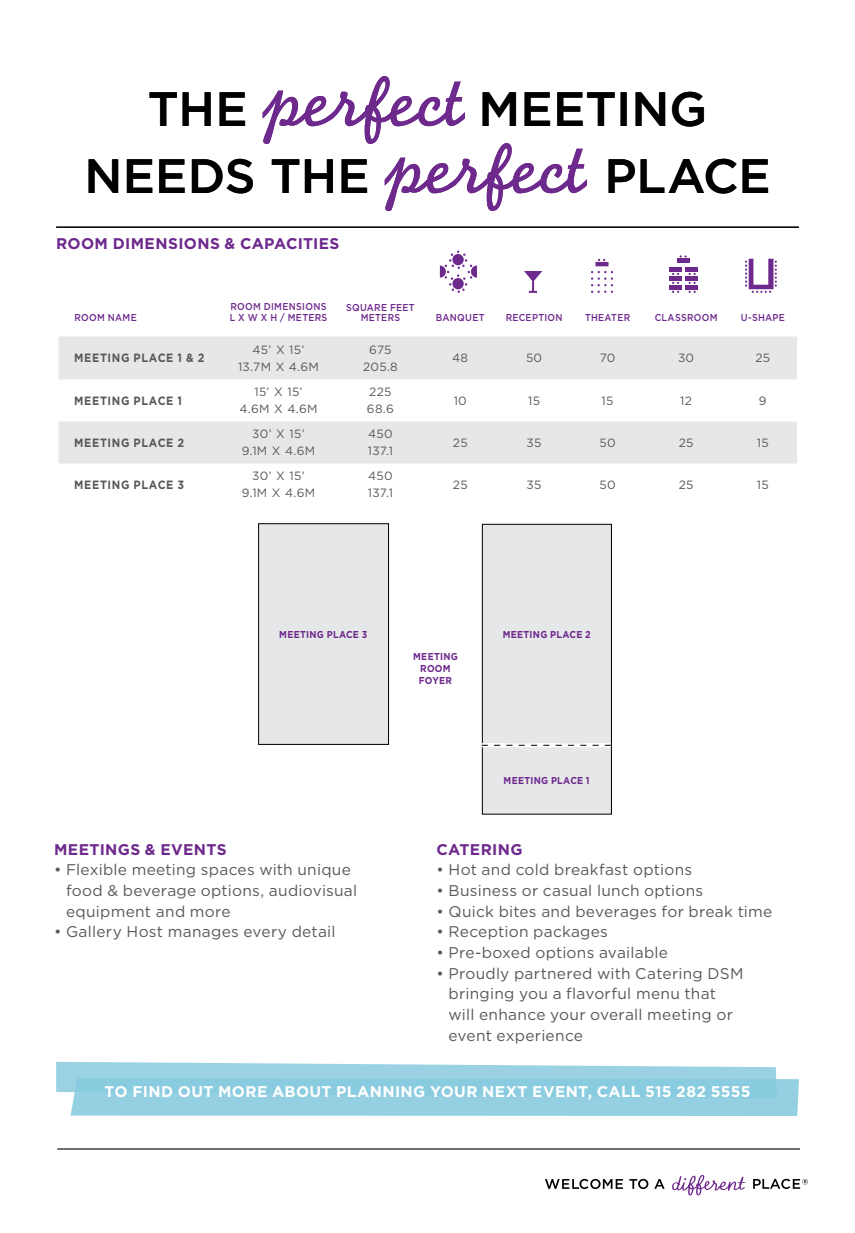
<style>
.page{position:relative;width:855px;height:1233px;background:#fff}
.page>*{position:absolute;margin:0;border:0;box-sizing:border-box;transform-origin:0 0}
.t1{font:500 48.2px/67px "Gotham";letter-spacing:.005em;color:#000;text-align:center}
.t2{font:15.4px/20.6px "Gotham";letter-spacing:.015em;color:#58595b}
.Event_Phone{font:700 15.4px "Gotham";letter-spacing:.025em;color:#fff}
.Subhead_1{font:700 15.4px "Gotham";letter-spacing:.025em;color:#6e298d}
.t3{font:12px/17.2px "Gotham";letter-spacing:.025em;color:#58595b;text-align:center}
.t4{font:700 12px "Gotham";letter-spacing:.06em;color:#58595b;scale:.9 1}
.t5{font:500 10px/11px "Gotham";letter-spacing:.035em;color:#6e298d;scale:.9 1}
.t6{font:700 10px/12px "Gotham";letter-spacing:.035em;color:#6e298d;text-align:center;scale:.9 1}
.s1{font-family:"Monoline Script";font-weight:400;font-size:74px;color:#6e298d}
</style>
<div class="page">
<hr style="left:57px;top:1148px;width:743px;height:2px;background:#000">
<svg style="left:672px;top:1175px;width:74px;height:21px"></svg>
<svg style="left:753px;top:1179px;width:55px;height:10px"></svg>
<svg style="left:545px;top:1179px;width:78px;height:10px"></svg>
<svg style="left:629px;top:1179px;width:19px;height:10px"></svg>
<svg style="left:654px;top:1179px;width:11px;height:10px"></svg>
<svg style="left:56px;top:1062px;width:743px;height:54px;background:#99d2e3"></svg>
<svg style="left:59px;top:337px;width:738px;height:127px;fill:#e6e7e8"></svg>
<div style="left:259px;top:524px;width:130px;height:220px;background:#e6e7e8"></div>
<div style="left:258px;top:523px;width:131px;height:222px;border:1px solid #000"></div>
<div style="left:482px;top:524px;width:129px;height:290px;background:#e6e7e8"></div>
<div style="left:482px;top:524px;width:130px;height:290px;border:1px solid #000"></div>
<svg style="left:482px;top:743px;width:129px;height:4px"></svg>
<hr style="left:595px;top:262px;width:14px;height:4px;background:#6e298d">
<svg style="left:591px;top:271px;width:22px;height:22px"></svg>
<svg style="left:745px;top:259px;width:32px;height:34px"></svg>
<svg style="left:680px;top:255px;width:7px;height:3px"></svg>
<hr style="left:677px;top:259px;width:13px;height:4px;background:#6e298d">
<hr style="left:669px;top:268px;width:13px;height:4px;background:#6e298d">
<hr style="left:669px;top:277px;width:13px;height:4px;background:#6e298d">
<hr style="left:669px;top:286px;width:13px;height:4px;background:#6e298d">
<hr style="left:686px;top:268px;width:12px;height:4px;background:#6e298d">
<hr style="left:686px;top:277px;width:12px;height:4px;background:#6e298d">
<hr style="left:686px;top:286px;width:12px;height:4px;background:#6e298d">
<svg style="left:440px;top:251px;width:37px;height:42px"></svg>
<svg style="left:524px;top:271px;width:18px;height:22px"></svg>
<hr style="left:56px;top:227px;width:743px;height:1px;background:#000">
<h1 class="t1" style="left:84px;top:74px;width:688px">THE <span class="s1">perfect</span> MEETING<br>NEEDS THE <span class="s1">perfect</span> PLACE</h1>
<p class="Subhead_1" style="left:56px;top:234px;width:285px">ROOM DIMENSIONS &amp; CAPACITIES</p>
<p class="t5" style="left:75px;top:312px;width:71px">ROOM NAME</p>
<p class="t5" style="left:230px;top:301px;width:110px">ROOM DIMENSIONS<br>L X W X H / METERS</p>
<p class="t5" style="left:346px;top:302px;width:78px;line-height:10px;text-align:center">SQUARE FEET<br>METERS</p>
<p class="t5" style="left:436px;top:312px;width:56px">BANQUET</p>
<p class="t5" style="left:506px;top:312px;width:65px">RECEPTION</p>
<p class="t5" style="left:585px;top:312px;width:52px">THEATER</p>
<p class="t5" style="left:655px;top:312px;width:71px">CLASSROOM</p>
<p class="t5" style="left:741px;top:312px;width:50px">U-SHAPE</p>
<p class="t4" style="left:74px;top:351px;width:146px">MEETING PLACE 1 &amp; 2</p>
<p class="t3" style="left:238px;top:341px;width:83px">45’ X 15’<br>13.7M X 4.6M</p>
<p class="t3" style="left:363px;top:341px;width:36px">675<br>205.8</p>
<p class="t3" style="left:452px;top:349px;width:17px">48</p>
<p class="t3" style="left:526px;top:349px;width:18px">50</p>
<p class="t3" style="left:600px;top:349px;width:17px">70</p>
<p class="t3" style="left:678px;top:349px;width:18px">30</p>
<p class="t3" style="left:755px;top:349px;width:16px">25</p>
<p class="t4" style="left:74px;top:394px;width:121px">MEETING PLACE 1</p>
<p class="t3" style="left:240px;top:383px;width:79px">15’ X 15’<br>4.6M X 4.6M</p>
<p class="t3" style="left:367px;top:383px;width:28px;text-align:left">225<br>68.6</p>
<p class="t3" style="left:454px;top:392px;width:15px">10</p>
<p class="t3" style="left:528px;top:392px;width:13px">15</p>
<p class="t3" style="left:602px;top:392px;width:13px">15</p>
<p class="t3" style="left:680px;top:392px;width:13px">12</p>
<p class="t3" style="left:759px;top:392px;width:9px">9</p>
<p class="t4" style="left:74px;top:436px;width:124px">MEETING PLACE 2</p>
<p class="t3" style="left:242px;top:425px;width:75px">30’ X 15’<br>9.1M X 4.6M</p>
<p class="t3" style="left:368px;top:425px;width:27px;text-align:left">450<br>137.1</p>
<p class="t3" style="left:453px;top:434px;width:16px">25</p>
<p class="t3" style="left:527px;top:434px;width:16px">35</p>
<p class="t3" style="left:600px;top:434px;width:18px">50</p>
<p class="t3" style="left:679px;top:434px;width:16px">25</p>
<p class="t3" style="left:757px;top:434px;width:13px">15</p>
<p class="t4" style="left:74px;top:478px;width:124px">MEETING PLACE 3</p>
<p class="t3" style="left:242px;top:467px;width:75px">30’ X 15’<br>9.1M X 4.6M</p>
<p class="t3" style="left:368px;top:467px;width:27px;text-align:left">450<br>137.1</p>
<p class="t3" style="left:453px;top:476px;width:16px">25</p>
<p class="t3" style="left:527px;top:476px;width:16px">35</p>
<p class="t3" style="left:600px;top:476px;width:18px">50</p>
<p class="t3" style="left:679px;top:476px;width:16px">25</p>
<p class="t3" style="left:757px;top:476px;width:13px">15</p>
<p class="t6" style="left:279px;top:629px;width:99px">MEETING PLACE 3</p>
<p class="t6" style="left:503px;top:629px;width:99px">MEETING PLACE 2</p>
<p class="Subhead_1" style="left:54px;top:840px;width:174px">MEETINGS &amp; EVENTS</p>
<p class="t2" style="left:66px;top:859px;width:293px;text-indent:-12px">• Flexible meeting spaces with unique food &amp; beverage options, audiovisual equipment and more</p>
<p class="t2" style="left:54px;top:921px;width:283px">• Gallery Host manages every detail</p>
<p class="t6" style="left:413px;top:650px;width:51px">MEETING<br>ROOM<br>FOYER</p>
<p class="t6" style="left:504px;top:774px;width:97px">MEETING PLACE 1</p>
<p class="Subhead_1" style="left:436px;top:840px;width:88px">CATERING</p>
<p class="t2" style="left:436px;top:859px;width:257px">• Hot and cold breakfast options</p>
<p class="t2" style="left:436px;top:880px;width:268px">• Business or casual lunch options</p>
<p class="t2" style="left:436px;top:901px;width:337px">• Quick bites and beverages for break time</p>
<p class="t2" style="left:436px;top:921px;width:173px">• Reception packages</p>
<p class="t2" style="left:436px;top:942px;width:233px">• Pre-boxed options available</p>
<p class="t2" style="left:448px;top:963px;width:297px;text-indent:-12px">• Proudly partnered with Catering DSM bringing you a flavorful menu that will enhance your overall meeting or event experience</p>
<p class="Event_Phone" style="left:105px;top:1082px;width:647px">TO FIND OUT MORE ABOUT PLANNING YOUR NEXT EVENT, CALL 515 282 5555</p>
</div>
